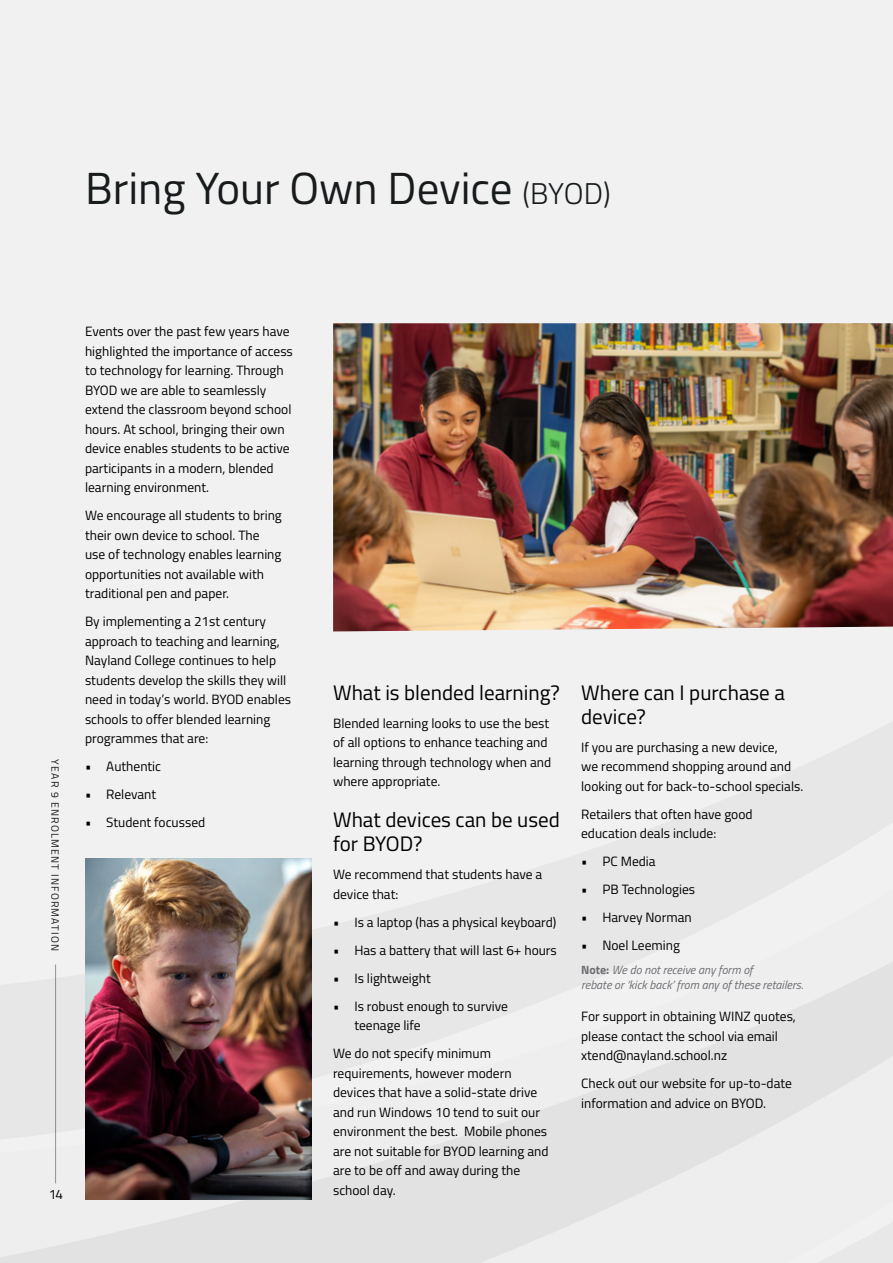
<style>
.page{position:relative;width:893px;height:1263px;background:#f1f1f2}
.page>*{position:absolute;margin:0;border:0;box-sizing:border-box;transform-origin:0 0}
.t1{font:45px "Titillium";color:#181b1c}
.t2{font:21px/24px "Titillium";color:#000}
.t3{font:13.5px/19.5px "Titillium";color:#000}
.t4{font:italic 12px/15px "Titillium";color:#6d6e71}
.t5{font:10.5px "Titillium";letter-spacing:.11em;color:#181b1c}
.s1{font-weight:300;font-size:30px}
.s2{font-weight:700;font-style:normal}
</style>
<div class="page">
<svg style="left:0;top:631px;width:893px;height:632px"></svg>
<img style="left:333px;top:323px;width:560px;height:308px">
<img style="left:85px;top:858px;width:227px;height:341px">
<hr style="left:55px;top:964px;width:1px;height:219px;background:#000">
<h1 class="t1" style="left:85px;top:155px;width:527px">Bring Your Own Device <span class="s1">(BYOD)</span></h1>
<p class="t5" style="left:63px;top:759px;width:193px;rotate:90deg">YEAR 9 ENROLMENT INFORMATION</p>
<p class="t3" style="left:85px;top:321px;width:209px">Events over the past few years have highlighted the importance of access to technology for learning. Through BYOD we are able to seamlessly extend the classroom beyond school hours. At school, bringing their own device enables students to be active participants in a modern, blended learning environment.</p>
<p class="t3" style="left:85px;top:505px;width:198px">We encourage all students to bring their own device to school. The use of technology enables learning opportunities not available with traditional pen and paper.</p>
<p class="t3" style="left:85px;top:611px;width:208px">By implementing a 21st century approach to teaching and learning,<br>Nayland College continues to help students develop the skills they will need in today’s world. BYOD enables schools to offer blended learning programmes that are:</p>
<p class="t3" style="left:85px;top:756px;width:78px">• Authentic</p>
<p class="t3" style="left:85px;top:784px;width:73px">• Relevant</p>
<p class="t3" style="left:85px;top:812px;width:122px">• Student focussed</p>
<p class="t3" style="left:48px;top:1184px;width:17px">14</p>
<h2 class="t2" style="left:333px;top:679px;width:228px">What is blended learning?</h2>
<p class="t3" style="left:333px;top:713px;width:220px">Blended learning looks to use the best of all options to enhance teaching and learning through technology when and where appropriate.</p>
<h2 class="t2" style="left:333px;top:807px;width:228px">What devices can be used for BYOD?</h2>
<p class="t3" style="left:333px;top:864px;width:211px">We recommend that students have a device that:</p>
<p class="t3" style="left:333px;top:912px;width:225px">• Is a laptop (has a physical keyboard)</p>
<p class="t3" style="left:333px;top:940px;width:225px">• Has a battery that will last 6+ hours</p>
<p class="t3" style="left:333px;top:968px;width:99px">• Is lightweight</p>
<p class="t3" style="left:354px;top:996px;width:155px;text-indent:-21px">• Is robust enough to survive teenage life</p>
<p class="t3" style="left:333px;top:1043px;width:217px">We do not specify minimum requirements, however modern devices that have a solid-state drive and run Windows 10 tend to suit our environment the best. Mobile phones are not suitable for BYOD learning and are to be off and away during the school day.</p>
<h2 class="t2" style="left:581px;top:679px;width:205px">Where can I purchase a device?</h2>
<p class="t3" style="left:581px;top:737px;width:224px">If you are purchasing a new device,<br>we recommend shopping around and looking out for back-to-school specials.</p>
<p class="t3" style="left:581px;top:804px;width:173px">Retailers that often have good education deals include:</p>
<p class="t3" style="left:581px;top:851px;width:76px">• PC Media</p>
<p class="t3" style="left:581px;top:879px;width:115px">• PB Technologies</p>
<p class="t3" style="left:581px;top:907px;width:112px">• Harvey Norman</p>
<p class="t3" style="left:581px;top:935px;width:100px">• Noel Leeming</p>
<p class="t4" style="left:581px;top:962px;width:223px"><span class="s2">Note:</span> We do not receive any form of<br>rebate or ‘kick back’ from any of these retailers.</p>
<p class="t3" style="left:581px;top:1006px;width:216px">For support in obtaining WINZ quotes, please contact the school via email xtend@nayland.school.nz</p>
<p class="t3" style="left:581px;top:1073px;width:212px">Check out our website for up-to-date information and advice on BYOD.</p>
</div>
